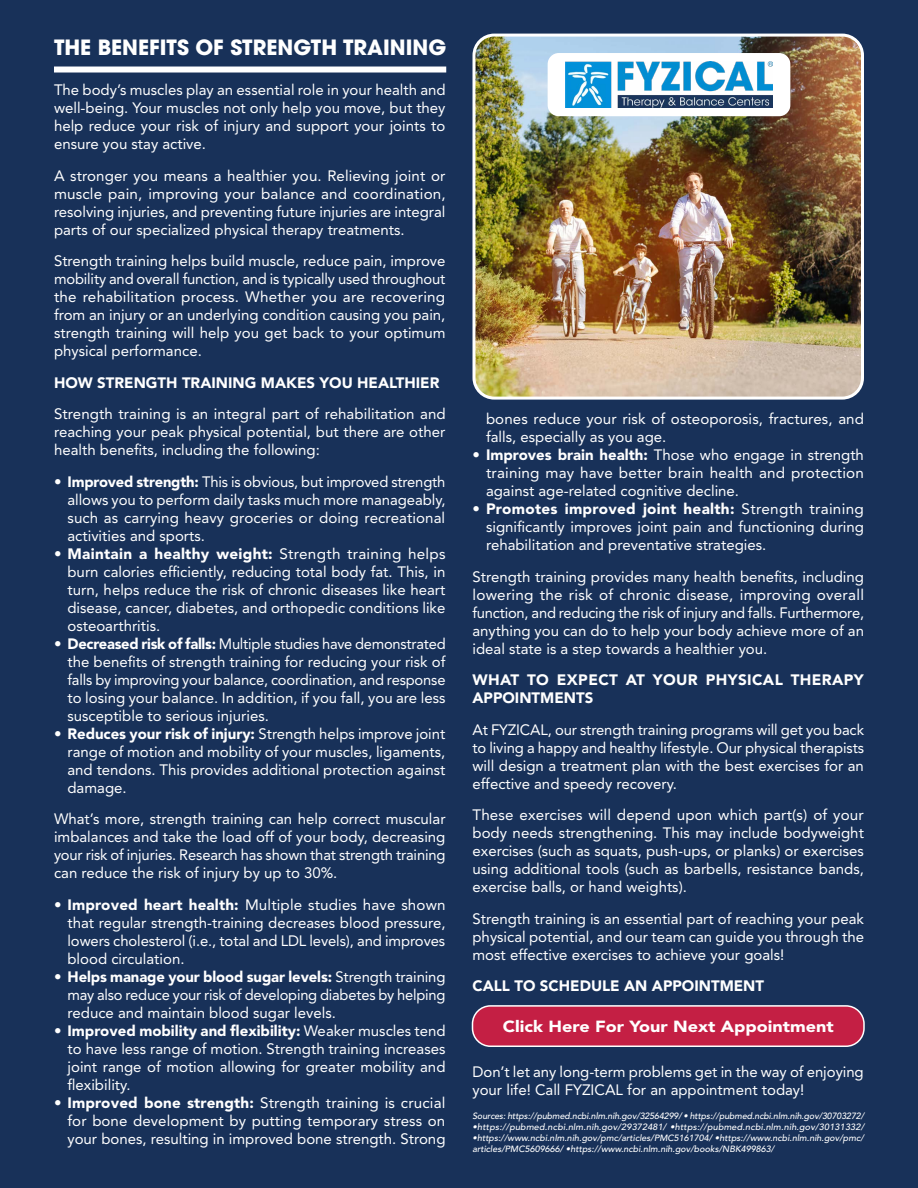
<style>
.page{position:relative;width:918px;height:1188px;background:#183159}
.page>*{position:absolute;margin:0;border:0;box-sizing:border-box;transform-origin:0 0}
.t1{font:700 20.85px "ITC Avant Garde Pro";color:#fff}
.t2{font:900 16.05px "Avenir LT Std";color:#fff;scale:1.12 1}
.t3{font:15px/18px "Avenir LT Std";color:#fff;text-align:justify}
.t4{font:900 15px "Avenir LT Std";color:#fff}
.t5{font:900 15px/18px "Avenir LT Std";letter-spacing:.025em;color:#fff}
.t6{font:italic 500 9px/10.8px "Avenir LT Std";color:#fff}
.s1{font-weight:900}
</style>
<div class="page">
<div style="left:54px;top:67px;width:392px;height:6px;background:#fff"></div>
<img style="left:476px;top:35px;width:386px;height:361px">
<div style="left:472px;top:34px;width:392px;height:366px;border:3px solid #fff;border-radius:20px"></div>
<div style="left:548px;top:53px;width:242px;height:63px;background:#fff;border-radius:11px"></div>
<img style="left:566px;top:61px;width:206px;height:47px">
<div style="left:472px;top:1006px;width:392px;height:40px;background:#c41f44;border-radius:18px"></div>
<div style="left:472px;top:1005px;width:393px;height:42px;border:2px solid #fff;border-radius:18px"></div>
<h1 class="t1" style="left:54px;top:33px;width:394px">THE BENEFITS OF STRENGTH TRAINING</h1>
<p class="t3" style="left:54px;top:81px;width:393px">The body’s muscles play an essential role in your health and well-being. Your muscles not only help you move, but they help reduce your risk of injury and support your joints to ensure you stay active.</p>
<p class="t3" style="left:54px;top:167px;width:393px">A stronger you means a healthier you. Relieving joint or muscle pain, improving your balance and coordination, resolving injuries, and preventing future injuries are integral parts of our specialized physical therapy treatments.</p>
<p class="t3" style="left:54px;top:252px;width:393px">Strength training helps build muscle, reduce pain, improve mobility and overall function, and is typically used throughout the rehabilitation process. Whether you are recovering from an injury or an underlying condition causing you pain, strength training will help you get back to your optimum physical performance.</p>
<p class="t4" style="left:54px;top:374px;width:387px">HOW STRENGTH TRAINING MAKES YOU HEALTHIER</p>
<p class="t3" style="left:54px;top:405px;width:393px">Strength training is an integral part of rehabilitation and reaching your peak physical potential, but there are other health benefits, including the following:</p>
<p class="t3" style="left:68px;top:473px;width:380px;text-indent:-14px"><span class="s1">• Improved strength:</span> This is obvious, but improved strength allows you to perform daily tasks much more manageably, such as carrying heavy groceries or doing recreational activities and sports.</p>
<p class="t3" style="left:68px;top:545px;width:380px;text-indent:-14px"><span class="s1">• Maintain a healthy weight:</span> Strength training helps burn calories efficiently, reducing total body fat. This, in turn, helps reduce the risk of chronic diseases like heart disease, cancer, diabetes, and orthopedic conditions like osteoarthritis.</p>
<p class="t3" style="left:68px;top:635px;width:380px;text-indent:-14px"><span class="s1">• Decreased risk of falls:</span> Multiple studies have demonstrated the benefits of strength training for reducing your risk of falls by improving your balance, coordination, and response to losing your balance. In addition, if you fall, you are less susceptible to serious injuries.</p>
<p class="t3" style="left:68px;top:725px;width:380px;text-indent:-14px"><span class="s1">• Reduces your risk of injury:</span> Strength helps improve joint range of motion and mobility of your muscles, ligaments, and tendons. This provides additional protection against damage.</p>
<p class="t3" style="left:54px;top:810px;width:393px">What’s more, strength training can help correct muscular imbalances and take the load off of your body, decreasing your risk of injuries. Research has shown that strength training can reduce the risk of injury by up to 30%.</p>
<p class="t3" style="left:68px;top:896px;width:380px;text-indent:-14px"><span class="s1">• Improved heart health:</span> Multiple studies have shown that regular strength-training decreases blood pressure, lowers cholesterol (i.e., total and LDL levels), and improves blood circulation.</p>
<p class="t3" style="left:68px;top:968px;width:380px;text-indent:-14px"><span class="s1">• Helps manage your blood sugar levels:</span> Strength training may also reduce your risk of developing diabetes by helping reduce and maintain blood sugar levels.</p>
<p class="t3" style="left:68px;top:1022px;width:380px;text-indent:-14px"><span class="s1">• Improved mobility and flexibility:</span> Weaker muscles tend to have less range of motion. Strength training increases joint range of motion allowing for greater mobility and flexibility.</p>
<p class="t3" style="left:68px;top:1094px;width:379px;text-indent:-14px"><span class="s1">• Improved bone strength:</span> Strength training is crucial for bone development by putting temporary stress on your bones, resulting in improved bone strength. Strong</p>
<p class="t3" style="left:486px;top:410px;width:380px">bones reduce your risk of osteoporosis, fractures, and falls, especially as you age.</p>
<p class="t3" style="left:486px;top:446px;width:380px;text-indent:-14px"><span class="s1">• Improves brain health:</span> Those who engage in strength training may have better brain health and protection against age-related cognitive decline.</p>
<p class="t3" style="left:486px;top:500px;width:380px;text-indent:-14px"><span class="s1">• Promotes improved joint health:</span> Strength training significantly improves joint pain and functioning during rehabilitation and preventative strategies.</p>
<p class="t3" style="left:472px;top:568px;width:393px">Strength training provides many health benefits, including lowering the risk of chronic disease, improving overall function, and reducing the risk of injury and falls. Furthermore, anything you can do to help your body achieve more of an ideal state is a step towards a healthier you.</p>
<p class="t5" style="left:472px;top:671px;width:393px">WHAT TO EXPECT AT YOUR PHYSICAL THERAPY<br>APPOINTMENTS</p>
<p class="t3" style="left:472px;top:721px;width:393px">At FYZICAL, our strength training programs will get you back to living a happy and healthy lifestyle. Our physical therapists will design a treatment plan with the best exercises for an effective and speedy recovery.</p>
<p class="t3" style="left:472px;top:806px;width:393px">These exercises will depend upon which part(s) of your body needs strengthening. This may include bodyweight exercises (such as squats, push-ups, or planks) or exercises using additional tools (such as barbells, resistance bands, exercise balls, or hand weights).</p>
<p class="t3" style="left:472px;top:910px;width:393px">Strength training is an essential part of reaching your peak physical potential, and our team can guide you through the most effective exercises to achieve your goals!</p>
<p class="t4" style="left:472px;top:977px;width:293px">CALL TO SCHEDULE AN APPOINTMENT</p>
<p class="t2" style="left:503px;top:1017px;width:297px">Click Here For Your Next Appointment</p>
<p class="t3" style="left:472px;top:1063px;width:393px">Don’t let any long-term problems get in the way of enjoying your life! Call FYZICAL for an appointment today!</p>
<p class="t6" style="left:472px;top:1111px;width:393px">Sources: https://pubmed.ncbi.nlm.nih.gov/32564299/ • https://pubmed.ncbi.nlm.nih.gov/30703272/</p>
<p class="t6" style="left:472px;top:1122px;width:393px">•https://pubmed.ncbi.nlm.nih.gov/29372481/ •https://pubmed.ncbi.nlm.nih.gov/30131332/</p>
<p class="t6" style="left:472px;top:1133px;width:393px">•https://www.ncbi.nlm.nih.gov/pmc/articles/PMC5161704/ •https://www.ncbi.nlm.nih.gov/pmc/ articles/PMC5609666/ •https://www.ncbi.nlm.nih.gov/books/NBK499863/</p>
</div>
